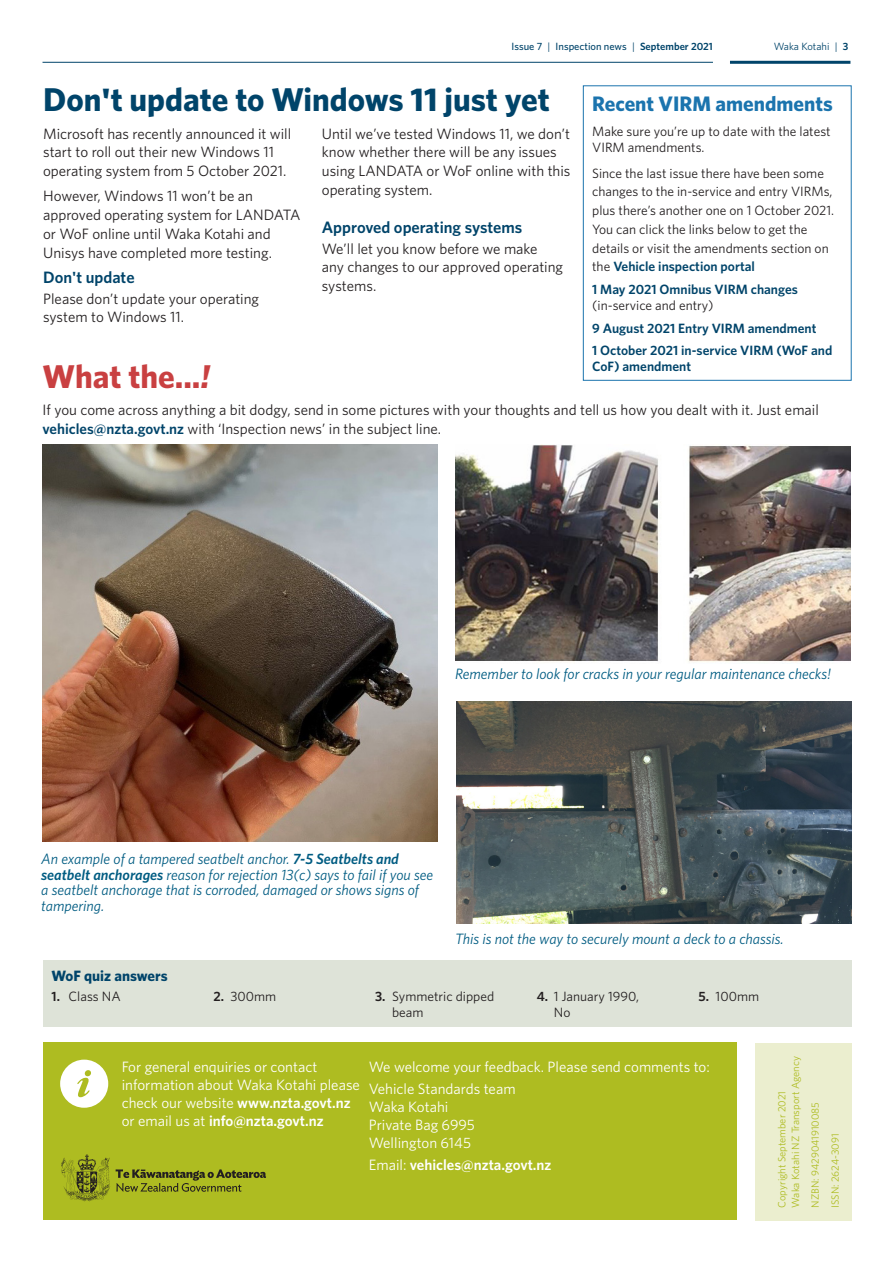
<style>
.page{position:relative;width:893px;height:1263px;background:#fff}
.page>*{position:absolute;margin:0;border:0;box-sizing:border-box;transform-origin:0 0}
.Heading_1{font:700 33px "Whitney";color:#00446a}
.Heading_1-2{font:700 33px "Whitney";color:#c94041}
.Heading_1-3{font:700 21px "Whitney";color:#1b74ae}
.Subhead_2{font:600 16.5px "Whitney";color:#00446a}
.body{font:15px/18.8px "Whitney";color:#231f20}
.t1{font:italic 15px/15.8px "Whitney";color:#005c82}
.Contact_Heading{font:15px/18px "Whitney";color:#fff}
.Contact_Details{font:15px/18px "Whitney";color:#fff}
.Contact_Details-2{font:600 15px "Whitney";color:#fff}
.Heading_1-4{font:700 15px "Whitney";color:#00446a}
.body-2{font:13.5px/18.8px "Whitney";color:#231f20}
.body-3{font:600 13.5px/16.2px "Whitney";color:#00446a}
.t2{font:10.5px/13.5px "Whitney";color:#aebc21}
.t3{font:500 10.5px "Whitney";color:#00446a}
.t4{font:10.5px "Whitney";color:#00446a}
.s1{font-weight:400}
.s2{font-weight:600}
.s3{font-weight:600;color:#00446a}
.s4{font-weight:400;color:#231f20}
.s5{font-style:italic}
</style>
<div class="page">
<hr style="left:730px;top:61px;width:120px;height:3px;background:#00446a">
<hr style="left:43px;top:62px;width:670px;height:1px;background:#00446a">
<div style="left:755px;top:1043px;width:96px;height:177px;background:#ebeecf"></div>
<div style="left:43px;top:1042px;width:693px;height:178px;background:#aebc21"></div>
<div style="left:60px;top:1059px;width:48px;height:49px;background:#fff;border-radius:50%"></div>
<svg style="left:77px;top:1070px;width:14px;height:27px"></svg>
<div style="left:43px;top:960px;width:809px;height:66px;background:#dee3d8"></div>
<svg style="left:61px;top:1155px;width:205px;height:46px"></svg>
<img style="left:42px;top:444px;width:395px;height:397px">
<img style="left:455px;top:444px;width:395px;height:220px">
<img style="left:456px;top:702px;width:396px;height:221px">
<div style="left:583px;top:85px;width:269px;height:296px;border:1px solid #1b74ae"></div>
<p class="t3" style="left:512px;top:40px;width:203px">Issue 7 <span class="s1">|</span> Inspection news <span class="s1">|</span> <span class="s2">September 2021</span></p>
<p class="t4" style="left:774px;top:40px;width:76px">Waka Kotahi | <span class="s2">3</span></p>
<p class="Heading_1" style="left:43px;top:78px;width:508px">Don't update to Windows 11 just yet</p>
<p class="body" style="left:43px;top:124px;width:250px">Microsoft has recently announced it will start to roll out their new Windows 11 operating system from 5 October 2021.</p>
<p class="body" style="left:43px;top:186px;width:259px">However, Windows 11 won’t be an approved operating system for LANDATA or WoF online until Waka Kotahi and Unisys have completed more testing.</p>
<p class="Subhead_2" style="left:43px;top:266px;width:93px">Don't update</p>
<p class="body" style="left:43px;top:289px;width:218px">Please don’t update your operating system to Windows 11.</p>
<p class="Heading_1-3" style="left:592px;top:90px;width:242px">Recent VIRM amendments</p>
<p class="body-2" style="left:592px;top:123px;width:240px;line-height:16.2px">Make sure you’re up to date with the latest<br>VIRM amendments.</p>
<p class="body-2" style="left:592px;top:163px;width:244px">Since the last issue there have been some changes to the in-service and entry VIRMs, plus there’s another one on 1 October 2021.<br>You can click the links below to get the details or visit the amendments section on the <span class="s3">Vehicle inspection portal</span></p>
<p class="body-3" style="left:592px;top:281px;width:207px">1 May 2021 Omnibus VIRM changes <span class="s4">(in-service and entry)</span></p>
<p class="body-3" style="left:592px;top:320px;width:226px">9 August 2021 Entry VIRM amendment</p>
<p class="body-3" style="left:592px;top:342px;width:242px">1 October 2021 in-service VIRM (WoF and<br>CoF) amendment</p>
<p class="body" style="left:322px;top:124px;width:250px">Until we’ve tested Windows 11, we don’t know whether there will be any issues using LANDATA or WoF online with this operating system.</p>
<p class="Subhead_2" style="left:322px;top:216px;width:202px">Approved operating systems</p>
<p class="body" style="left:322px;top:239px;width:243px">We’ll let you know before we make any changes to our approved operating systems.</p>
<p class="Heading_1-2" style="left:43px;top:354px;width:169px">What the...<span class="s5">!</span></p>
<p class="body" style="left:43px;top:400px;width:778px">If you come across anything a bit dodgy, send in some pictures with your thoughts and tell us how you dealt with it. Just email <span class="s3">vehicles@nzta.govt.nz</span> with ‘Inspection news’ in the subject line.</p>
<p class="t1" style="left:455px;top:665px;width:378px">Remember to look for cracks in your regular maintenance checks!</p>
<p class="t1" style="left:41px;top:850px;width:393px">An example of a tampered seatbelt anchor. <span class="s2">7-5 Seatbelts and seatbelt anchorages</span> reason for rejection 13(c) says to fail if you see a seatbelt anchorage that is corroded, damaged or shows signs of tampering.</p>
<p class="t1" style="left:455px;top:930px;width:330px">This is not the way to securely mount a deck to a chassis.</p>
<p class="Heading_1-4" style="left:52px;top:965px;width:118px">WoF quiz answers</p>
<p class="body-2" style="left:52px;top:987px;width:71px"><span class="s2">1.</span> Class NA</p>
<p class="body-2" style="left:213px;top:987px;width:64px"><span class="s2">2.</span> 300mm</p>
<p class="body-2" style="left:392px;top:988px;width:104px;line-height:16.2px;text-indent:-17px"><span class="s2">3.</span> Symmetric dipped beam</p>
<p class="body-2" style="left:554px;top:988px;width:87px;line-height:16.2px;text-indent:-17px"><span class="s2">4.</span> 1 January 1990,<br>No</p>
<p class="body-2" style="left:699px;top:987px;width:62px"><span class="s2">5.</span> 100mm</p>
<p class="Contact_Heading" style="left:122px;top:1057px;width:240px">For general enquiries or contact information about Waka Kotahi please check our website <span class="s2">www.nzta.govt.nz </span>or email us at <span class="s2">info@nzta.govt.nz</span></p>
<p class="Contact_Details" style="left:369px;top:1057px;width:342px">We welcome your feedback. Please send comments to:</p>
<p class="Contact_Details" style="left:369px;top:1079px;width:148px">Vehicle Standards team<br>Waka Kotahi<br>Private Bag 6995<br>Wellington 6145</p>
<p class="Contact_Details-2" style="left:369px;top:1155px;width:184px"><span class="s1">Email:</span> vehicles@nzta.govt.nz</p>
<p class="t2" style="left:775px;top:1208px;width:153px;rotate:-90deg">Copyright September 2021<br>Waka Kotahi NZ Transport Agency</p>
<p class="t2" style="left:808px;top:1208px;width:107px;rotate:-90deg">NZBN: 9429041910085</p>
<p class="t2" style="left:828px;top:1208px;width:76px;rotate:-90deg">ISSN: 2624-3091</p>
</div>
